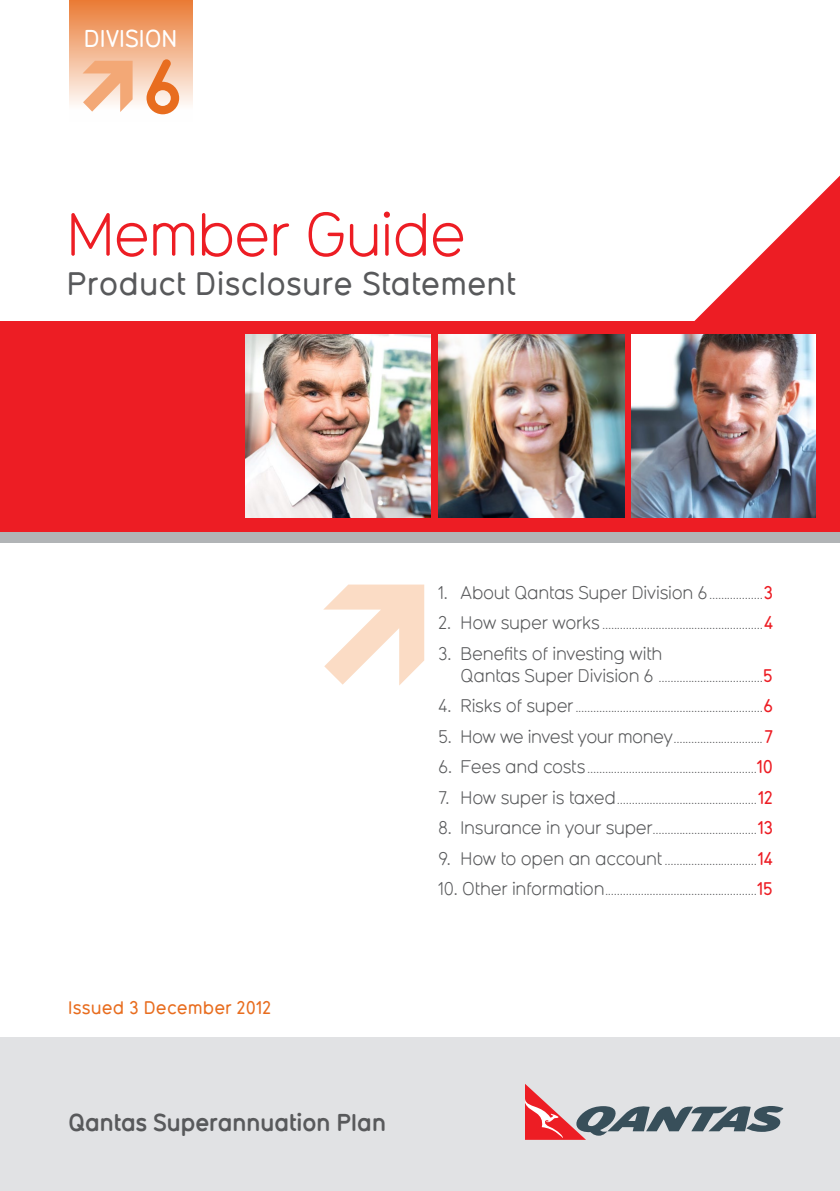
<style>
.page{position:relative;width:840px;height:1191px;background:#fff}
.page>*{position:absolute;margin:0;border:0;box-sizing:border-box;transform-origin:0 0}
.t1{font:700 73.6px "QF Spirit";color:#e86d1f}
.t2{font:60px "QF Spirit";letter-spacing:-.015em;color:#ed1d24}
.t3{font:500 32px "QF Spirit";letter-spacing:.01em;color:#58595b}
.t4{font:700 24px "QF Spirit";letter-spacing:-.02em;color:#58595b}
.t5{font:500 24px "QF Spirit";color:#fff}
.t6{font:300 18px "QF Spirit";color:#58595b}
.t7{font:18px/22px "QF Spirit";letter-spacing:-.01em;color:#58595b}
.t8{font:500 18px "QF Spirit";letter-spacing:.015em;color:#e86d1f}
.s1{font-weight:300}
.s2{font-weight:500;color:#ed1d24}
.s3{font-weight:400}
</style>
<div class="page">
<div style="left:0;top:1037px;width:839px;height:154px;background:#e1e2e4"></div>
<svg style="left:323px;top:584px;width:101px;height:101px"></svg>
<svg style="left:525px;top:1084px;width:258px;height:55px"></svg>
<div style="left:69px;top:0;width:124px;height:122px;background:linear-gradient(to bottom,#ea7c36,#fff)"></div>
<svg style="left:82px;top:61px;width:50px;height:51px;background:#f6c2a0"></svg>
<div style="left:0;top:321px;width:839px;height:217px;background:#ed1d24"></div>
<svg style="left:624px;top:176px;width:215px;height:233px"></svg>
<div style="left:0;top:532px;width:839px;height:10px;background:#b1b4b6"></div>
<img style="left:438px;top:334px;width:186px;height:184px">
<img style="left:245px;top:334px;width:185px;height:184px">
<img style="left:631px;top:334px;width:183px;height:184px">
<h3 class="t5" style="left:84px;top:22px;width:95px">Division</h3>
<h1 class="t1" style="left:143px;top:36px;width:40px">6</h1>
<h2 class="t2" style="left:67px;top:194px;width:400px">Member Guide</h2>
<h3 class="t3" style="left:67px;top:262px;width:450px">Product Disclosure Statement</h3>
<p class="t8" style="left:68px;top:995px;width:204px">Issued 3 December 2012</p>
<h3 class="t4" style="left:68px;top:1105px;width:319px">Qantas Superannuation Plan</h3>
<p class="t7" style="left:438px;top:580px;width:335px">1. About Qantas Super Division 6<span class="s1">..................</span><span class="s2">3</span></p>
<p class="t6" style="left:438px;top:611px;width:336px"><span class="s3">2. How super works</span>......................................................<span class="s2">4</span></p>
<p class="t7" style="left:460px;top:641px;width:314px;text-indent:-22px">3. Benefits of investing with<br>Qantas Super Division 6 <span class="s1">...................................</span><span class="s2">5</span></p>
<p class="t6" style="left:438px;top:694px;width:335px"><span class="s3">4. Risks of super</span>...............................................................<span class="s2">6</span></p>
<p class="t6" style="left:438px;top:724px;width:335px"><span class="s3">5. How we invest your money</span>..............................<span class="s2">7</span></p>
<p class="t6" style="left:438px;top:755px;width:336px"><span class="s3">6. Fees and costs</span>.........................................................<span class="s2">10</span></p>
<p class="t6" style="left:438px;top:785px;width:335px"><span class="s3">7. How super is taxed</span>...............................................<span class="s2">12</span></p>
<p class="t6" style="left:438px;top:816px;width:335px"><span class="s3">8. Insurance in your super</span>...................................<span class="s2">13</span></p>
<p class="t6" style="left:438px;top:846px;width:335px"><span class="s3">9. How to open an account</span>...............................<span class="s2">14</span></p>
<p class="t6" style="left:438px;top:877px;width:335px"><span class="s3">10. Other information</span>...................................................<span class="s2">15</span></p>
</div>
